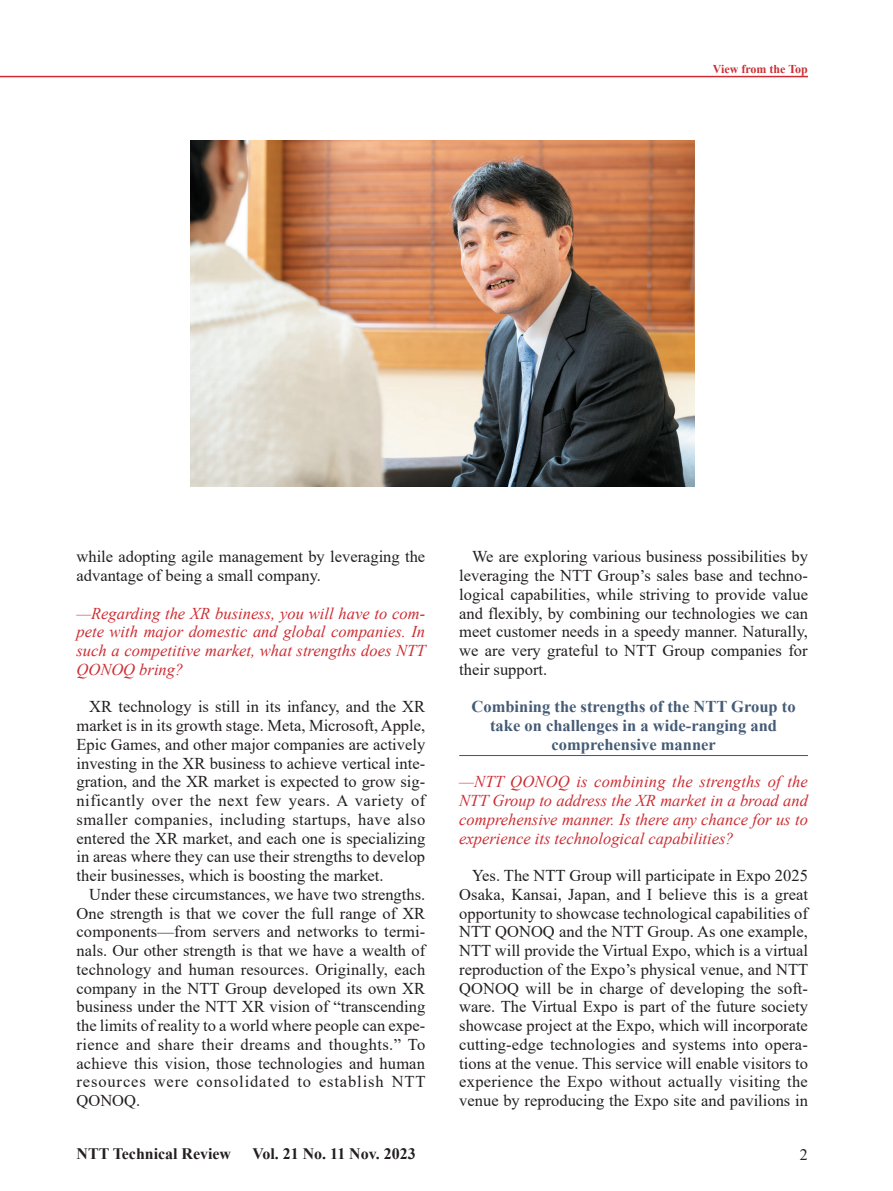
<style>
.page{position:relative;width:893px;height:1191px;background:#fff}
.page>*{position:absolute;margin:0;border:0;box-sizing:border-box;transform-origin:0 0}
.t1{font:16.5px/18.8px "Times New Roman";color:#231f20;text-align:justify}
.t2{font:italic 16.5px/18.8px "Times New Roman";color:#cc2d33;text-align:justify}
.t3{font:700 16.5px/18.8px "Times New Roman";color:#455b76;text-align:center}
.t4{font:700 15.9px "Times New Roman";color:#231f20}
.t5{font:15.9px "Times New Roman";color:#231f20}
.t6{font:700 12px "Times New Roman";color:#cc2d33}
</style>
<div class="page">
<hr style="left:0;top:76px;width:808px;height:1px;background:#cc2d33">
<hr style="left:459px;top:755px;width:349px;height:1px;background:#455b76">
<img style="left:190px;top:140px;width:504px;height:346px">
<p class="t6" style="left:713px;top:61px;width:97px">View from the Top</p>
<p class="t1" style="left:77px;top:547px;width:350px">while adopting agile management by leveraging the advantage of being a small company.</p>
<p class="t2" style="left:77px;top:603px;width:350px">—Regarding the XR business, you will have to com&shy;pete with major domestic and global companies. In such a competitive market, what strengths does NTT QONOQ bring?</p>
<p class="t1" style="left:77px;top:697px;width:350px;text-indent:13px">XR technology is still in its infancy, and the XR market is in its growth stage. Meta, Microsoft, Apple, Epic Games, and other major companies are actively investing in the XR business to achieve vertical inte&shy;gration, and the XR market is expected to grow sig&shy;nificantly over the next few years. A variety of smaller companies, including startups, have also entered the XR market, and each one is specializing in areas where they can use their strengths to develop their businesses, which is boosting the market.</p>
<p class="t1" style="left:77px;top:884px;width:350px;text-indent:13px">Under these circumstances, we have two strengths.<br>One strength is that we cover the full range of XR components—from servers and networks to termi&shy;nals. Our other strength is that we have a wealth of technology and human resources. Originally, each company in the NTT Group developed its own XR business under the NTT XR vision of “transcending the limits of reality to a world where people can expe&shy;rience and share their dreams and thoughts.” To achieve this vision, those technologies and human resources were consolidated to establish NTT QONOQ.</p>
<p class="t1" style="left:459px;top:547px;width:350px;text-indent:13px">We are exploring various business possibilities by leveraging the NTT Group’s sales base and techno&shy;logical capabilities, while striving to provide value and flexibly, by combining our technologies we can meet customer needs in a speedy manner. Naturally, we are very grateful to NTT Group companies for their support.</p>
<p class="t3" style="left:472px;top:697px;width:326px">Combining the strengths of the NTT Group to take on challenges in a wide-ranging and comprehensive manner</p>
<p class="t2" style="left:459px;top:772px;width:350px">—NTT QONOQ is combining the strengths of the NTT Group to address the XR market in a broad and comprehensive manner. Is there any chance for us to experience its technological capabilities?</p>
<p class="t1" style="left:459px;top:865px;width:350px;text-indent:13px">Yes. The NTT Group will participate in Expo 2025<br>Osaka, Kansai, Japan, and I believe this is a great opportunity to showcase technological capabilities of NTT QONOQ and the NTT Group. As one example, NTT will provide the Virtual Expo, which is a virtual reproduction of the Expo’s physical venue, and NTT QONOQ will be in charge of developing the soft&shy;ware. The Virtual Expo is part of the future society showcase project at the Expo, which will incorporate cutting-edge technologies and systems into opera&shy;tions at the venue. This service will enable visitors to experience the Expo without actually visiting the venue by reproducing the Expo site and pavilions in</p>
<p class="t4" style="left:77px;top:1142px;width:156px">NTT Technical Review</p>
<p class="t4" style="left:252px;top:1142px;width:165px">Vol. 21 No. 11 Nov. 2023</p>
<p class="t5" style="left:800px;top:1143px;width:9px">2</p>
</div>
